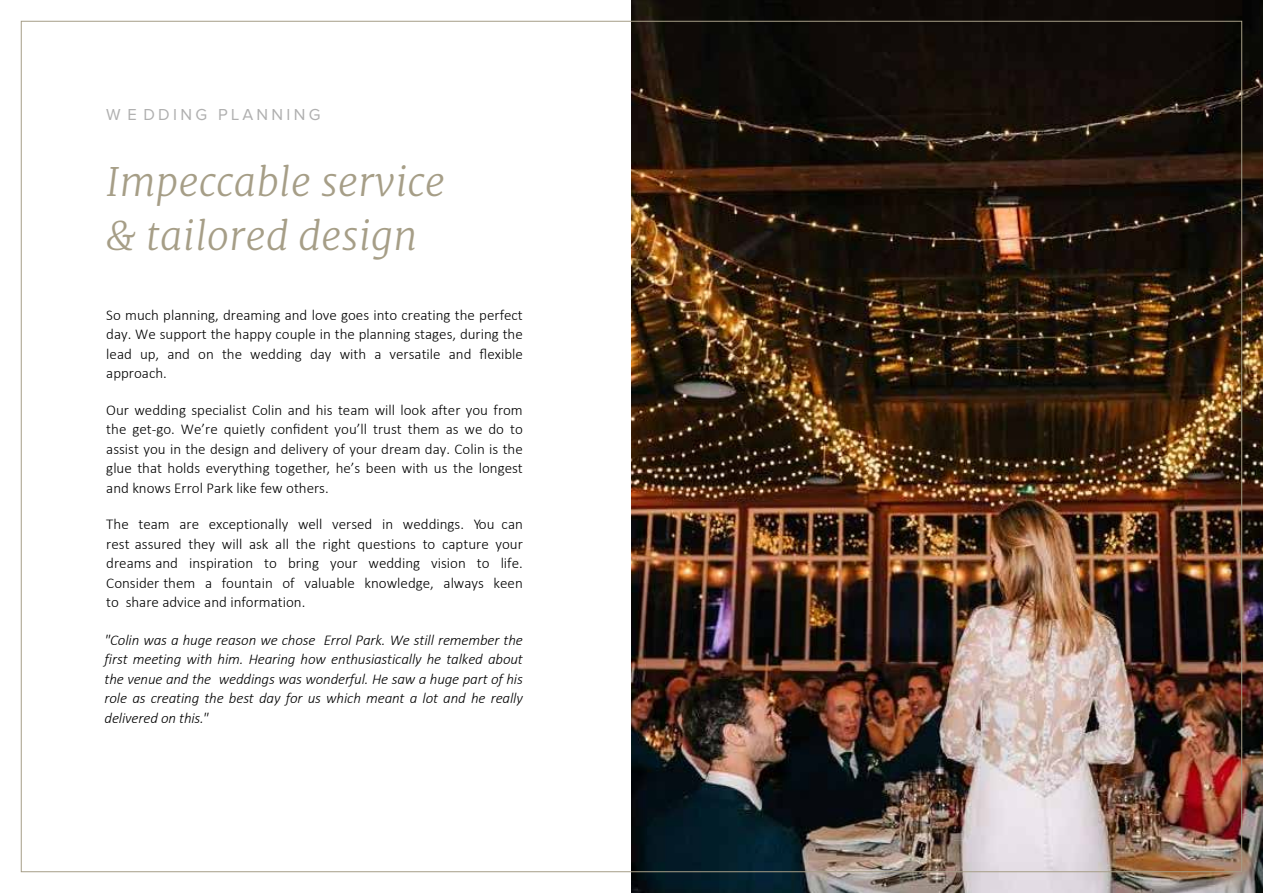
<style>
.page{position:relative;width:1263px;height:893px;background:#fff}
.page>*{position:absolute;margin:0;border:0;box-sizing:border-box;transform-origin:0 0}
.t1{font:italic 300 39px/54px "Merriweather";letter-spacing:.01em;color:#a69e87}
.t2{font:16.5px "Proxima Nova";letter-spacing:.2em;color:#b0b0b0}
.t3{font:300 15px/19.5px "Calibri";color:#000;text-align:justify}
.t4{font:italic 300 15px/19.5px "Calibri";letter-spacing:-.01em;color:#000;text-align:justify}
</style>
<div class="page">
<img style="left:631px;top:0;width:632px;height:893px">
<p class="t2" style="left:106px;top:107px;width:216px">W E DDING PLANNING</p>
<h1 class="t1" style="left:106px;top:155px;width:340px">Impeccable service &amp; tailored design</h1>
<p class="t3" style="left:106px;top:305px;width:418px">So much planning, dreaming and love goes into creating the perfect day. We support the happy couple in the planning stages, during the lead up, and on the wedding day with a versatile and flexible approach.</p>
<p class="t3" style="left:106px;top:400px;width:418px">Our wedding specialist Colin and his team will look after you from the get-go. We’re quietly confident you’ll trust them as we do to assist you in the design and delivery of your dream day. Colin is the glue that holds everything together, he’s been with us the longest and knows Errol Park like few others.</p>
<p class="t3" style="left:106px;top:514px;width:418px">The team are exceptionally well versed in weddings. You can rest assured they will ask all the right questions to capture your dreams and inspiration to bring your wedding vision to life.<br>Consider them a fountain of valuable knowledge, always keen to share advice and information.</p>
<p class="t4" style="left:105px;top:630px;width:420px">"Colin was a huge reason we chose Errol Park. We still remember the first meeting with him. Hearing how enthusiastically he talked about the venue and the weddings was wonderful. He saw a huge part of his role as creating the best day for us which meant a lot and he really delivered on this."</p>
</div>
